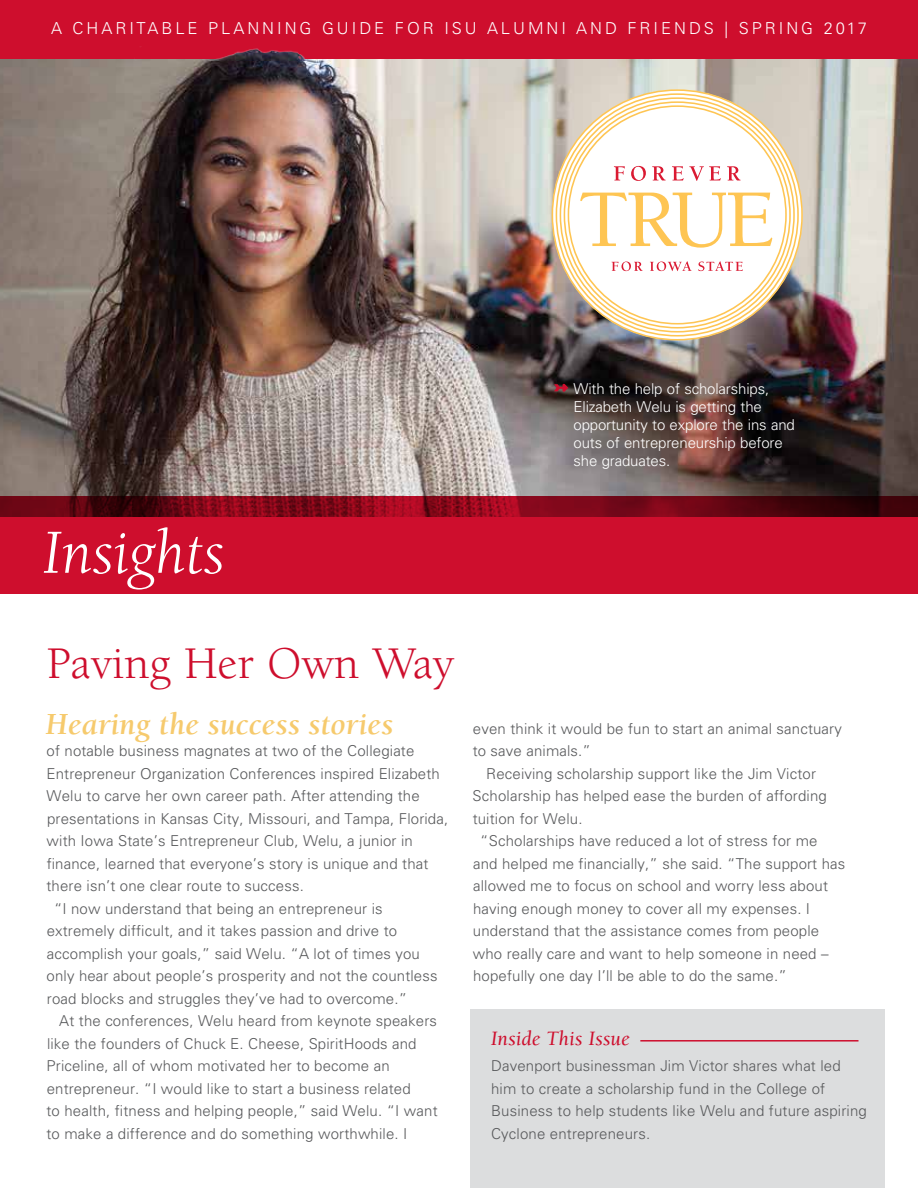
<style>
.page{position:relative;width:918px;height:1188px;background:#fff}
.page>*{position:absolute;margin:0;border:0;box-sizing:border-box;transform-origin:0 0}
.t1{font:italic 64.5px "Berkeley";color:#fff}
.t2{font:46.5px "Berkeley";color:#ce0e2d}
.t3{font:italic 700 31.5px "Berkeley";color:#f6ca6d}
.t4{font:italic 21px "Berkeley";color:#ce0e2d}
.t5{font:300 16.5px "Univers";letter-spacing:.18em;color:#fff}
.t6{font:300 15px/22.5px "Univers";letter-spacing:.01em;color:#58595b}
.t7{font:300 15px/18px "Univers";letter-spacing:-.01em;color:#fff}
</style>
<div class="page">
<hr style="left:0;top:0;width:1px;height:598px;background:#f3bd48">
<div style="left:0;top:495px;width:918px;height:99px;background:#ce0e2d"></div>
<img style="left:0;top:59px;width:918px;height:438px">
<div style="left:0;top:0;width:918px;height:59px;background:#ce0e2d"></div>
<hr style="left:0;top:829px;width:1px;height:359px;background:#dcddde">
<div style="left:470px;top:1010px;width:415px;height:178px;background:#dcddde"></div>
<hr style="left:640px;top:1040px;width:219px;height:2px;background:#ce0e2d">
<svg style="left:0;top:497px;width:918px;height:20px"></svg>
<img style="left:552px;top:89px;width:251px;height:252px">
<svg style="left:556px;top:93px;width:243px;height:244px"></svg>
<svg style="left:560px;top:97px;width:235px;height:236px"></svg>
<svg style="left:564px;top:101px;width:227px;height:228px"></svg>
<svg style="left:568px;top:105px;width:219px;height:220px"></svg>
<svg style="left:580px;top:193px;width:192px;height:55px"></svg>
<svg style="left:612px;top:262px;width:131px;height:9px"></svg>
<svg style="left:614px;top:166px;width:127px;height:15px"></svg>
<svg style="left:554px;top:384px;width:14px;height:8px"></svg>
<img style="left:134px;top:46px;width:176px;height:14px">
<p class="t5" style="left:51px;top:18px;width:817px">A CHARITABLE PLANNING GUIDE FOR ISU ALUMNI AND FRIENDS | SPRING 2017</p>
<p class="t7" style="left:574px;top:380px;width:223px">With the help of scholarships,<br>Elizabeth Welu is getting the opportunity to explore the ins and outs of entrepreneurship before she graduates.</p>
<h1 class="t1" style="left:42px;top:520px;width:184px">Insights</h1>
<h2 class="t2" style="left:47px;top:639px;width:409px">Paving Her Own Way</h2>
<h3 class="t3" style="left:46px;top:707px;width:349px">Hearing the success stories</h3>
<p class="t6" style="left:47px;top:739px;width:369px">of notable business magnates at two of the Collegiate</p>
<p class="t6" style="left:47px;top:762px;width:395px">Entrepreneur Organization Conferences inspired Elizabeth</p>
<p class="t6" style="left:47px;top:784px;width:375px">Welu to carve her own career path. After attending the</p>
<p class="t6" style="left:47px;top:807px;width:403px">presentations in Kansas City, Missouri, and Tampa, Florida,</p>
<p class="t6" style="left:47px;top:829px;width:368px">with Iowa State’s Entrepreneur Club, Welu, a junior in</p>
<p class="t6" style="left:47px;top:852px;width:383px">finance, learned that everyone’s story is unique and that</p>
<p class="t6" style="left:46px;top:874px;width:259px">there isn’t one clear route to success.</p>
<p class="t6" style="left:54px;top:897px;width:330px">“I now understand that being an entrepreneur is</p>
<p class="t6" style="left:47px;top:919px;width:352px">extremely difficult, and it takes passion and drive to</p>
<p class="t6" style="left:47px;top:942px;width:375px">accomplish your goals,” said Welu. “A lot of times you</p>
<p class="t6" style="left:47px;top:964px;width:393px">only hear about people’s prosperity and not the countless</p>
<p class="t6" style="left:47px;top:987px;width:362px">road blocks and struggles they’ve had to overcome.”</p>
<p class="t6" style="left:59px;top:1009px;width:379px">At the conferences, Welu heard from keynote speakers</p>
<p class="t6" style="left:47px;top:1032px;width:371px">like the founders of Chuck E. Cheese, SpiritHoods and</p>
<p class="t6" style="left:47px;top:1054px;width:345px">Priceline, all of whom motivated her to become an</p>
<p class="t6" style="left:47px;top:1077px;width:366px">entrepreneur. “I would like to start a business related</p>
<p class="t6" style="left:46px;top:1099px;width:393px">to health, fitness and helping people,” said Welu. “I want</p>
<p class="t6" style="left:46px;top:1122px;width:362px">to make a difference and do something worthwhile. I</p>
<p class="t6" style="left:473px;top:717px;width:371px">even think it would be fun to start an animal sanctuary</p>
<p class="t6" style="left:473px;top:739px;width:120px">to save animals.”</p>
<p class="t6" style="left:486px;top:762px;width:331px">Receiving scholarship support like the Jim Victor</p>
<p class="t6" style="left:473px;top:784px;width:356px">Scholarship has helped ease the burden of affording</p>
<p class="t6" style="left:473px;top:807px;width:111px">tuition for Welu.</p>
<p class="t6" style="left:480px;top:829px;width:339px">“Scholarships have reduced a lot of stress for me</p>
<p class="t6" style="left:473px;top:852px;width:374px">and helped me financially,” she said. “The support has</p>
<p class="t6" style="left:473px;top:874px;width:356px">allowed me to focus on school and worry less about</p>
<p class="t6" style="left:473px;top:897px;width:339px">having enough money to cover all my expenses. I</p>
<p class="t6" style="left:473px;top:919px;width:348px">understand that the assistance comes from people</p>
<p class="t6" style="left:473px;top:942px;width:357px">who really care and want to help someone in need –</p>
<p class="t6" style="left:473px;top:964px;width:315px">hopefully one day I’ll be able to do the same.”</p>
<h3 class="t4" style="left:491px;top:1028px;width:140px">Inside This Issue</h3>
<p class="t6" style="left:491px;top:1054px;width:377px">Davenport businessman Jim Victor shares what led him to create a scholarship fund in the College of Business to help students like Welu and future aspiring Cyclone entrepreneurs.</p>
</div>
